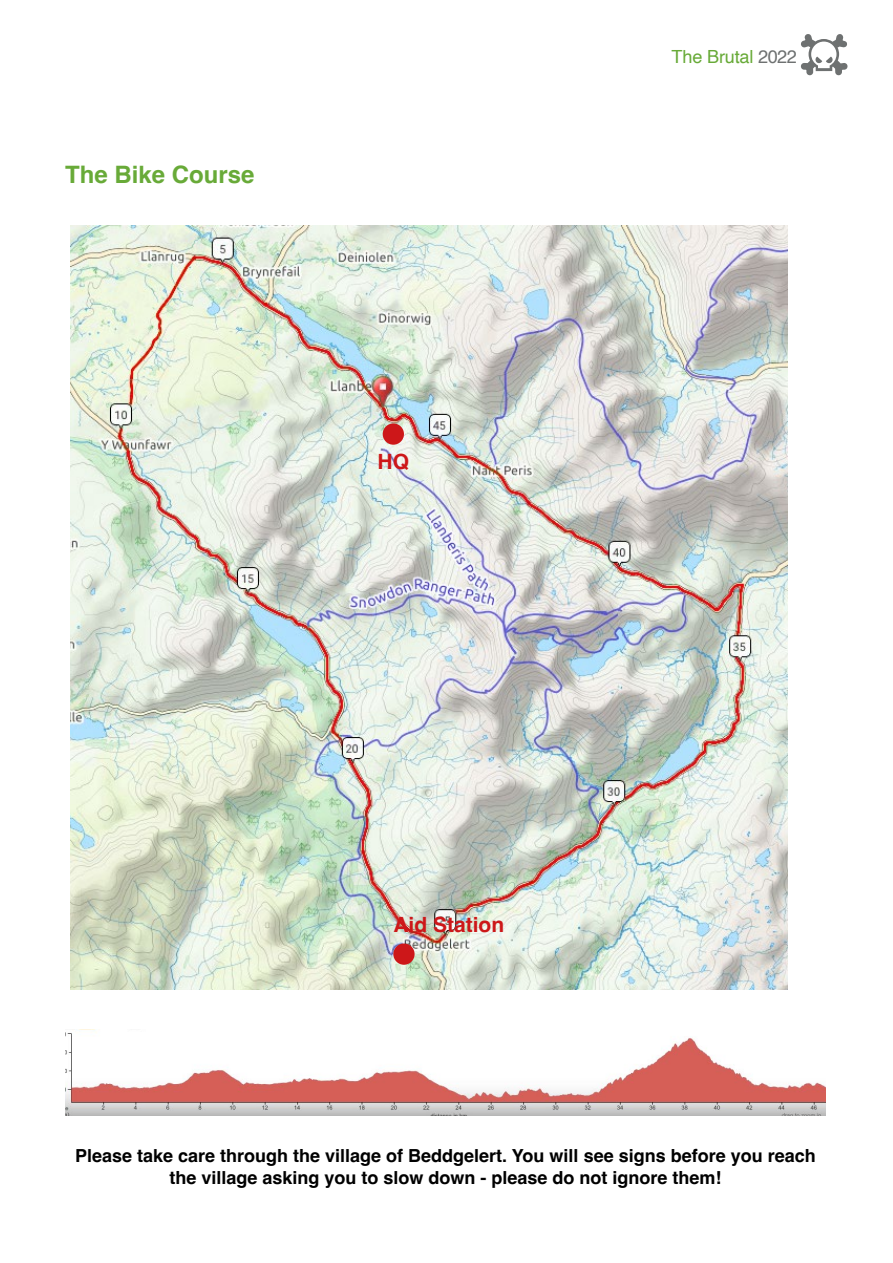
<style>
.page{position:relative;width:893px;height:1263px;background:#fff}
.page>*{position:absolute;margin:0;border:0;box-sizing:border-box;transform-origin:0 0}
.t1{font:700 24px "Helvetica";color:#68aa38}
.t2{font:700 21px "Helvetica";color:#cd1719}
.t3{font:18.15px "Helvetica";letter-spacing:-.01em;color:#68aa38}
.t4{font:700 18px/22.5px "Helvetica";color:#000;text-align:center}
.s1{color:#6e7171}
</style>
<div class="page">
<svg style="left:800px;top:34px;width:48px;height:42px"></svg>
<img style="left:70px;top:225px;width:717px;height:764px">
<img style="left:65px;top:1029px;width:760px;height:86px">
<div style="left:383px;top:423px;width:21px;height:22px;background:#cd1719;border-radius:50%"></div>
<div style="left:393px;top:943px;width:22px;height:22px;background:#cd1719;border-radius:50%"></div>
<h1 class="t1" style="left:65px;top:160px;width:191px">The Bike Course</h1>
<p class="t2" style="left:378px;top:449px;width:33px">HQ</p>
<p class="t3" style="left:672px;top:42px;width:127px">The Brutal <span class="s1">2022</span></p>
<p class="t2" style="left:393px;top:912px;width:112px">Aid Station</p>
<p class="t4" style="left:75px;top:1146px;width:742px">Please take care through the village of Beddgelert. You will see signs before you reach the village asking you to slow down - please do not ignore them!</p>
</div>
